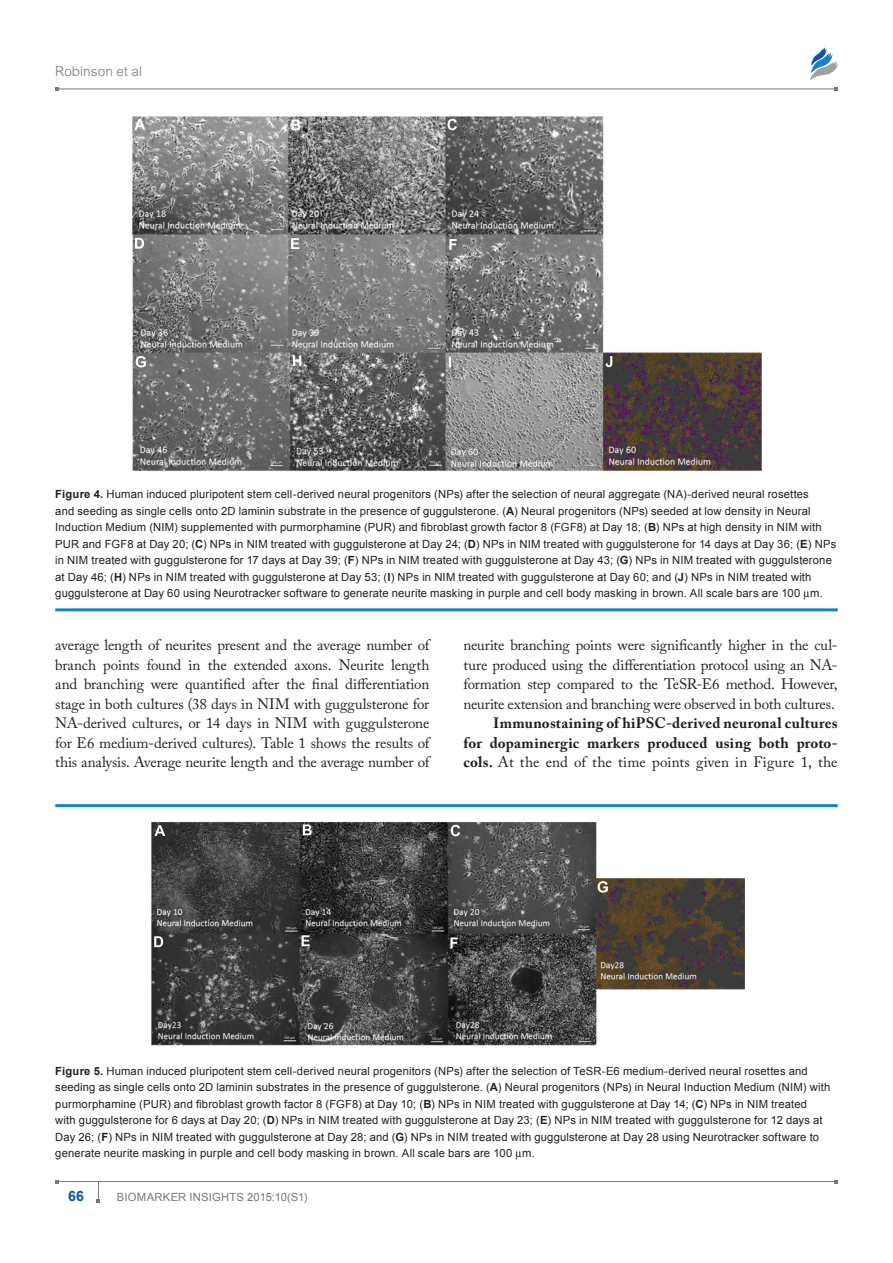
<style>
.page{position:relative;width:893px;height:1263px;background:#fff}
.page>*{position:absolute;margin:0;border:0;box-sizing:border-box;transform-origin:0 0}
.t1{font:15px/19.5px "Adobe Caslon Pro";letter-spacing:-.015em;color:#231f20;text-align:justify}
.t2{font:700 15px/19.5px "Adobe Caslon Pro";letter-spacing:.02em;color:#231f20;text-align:justify}
.t3{font:700 14.25px "Arial";color:#1055a4}
.t4{font:300 13.5px "Arial MT Std";letter-spacing:.005em;color:#76787b}
.FigC{font:11.25px/16.5px "Arial";letter-spacing:.015em;color:#231f20}
.t5{font:11.25px "Arial";letter-spacing:.015em;color:#76787b}
.s1{font-weight:700}
.s2{font-weight:400}
</style>
<div class="page">
<hr style="left:57px;top:89px;width:779px;height:1px;background:#76787b">
<hr style="left:57px;top:1181px;width:779px;height:1px;background:#76787b">
<img style="left:810px;top:47px;width:29px;height:33px">
<svg style="left:97px;top:1182px;width:3px;height:20px"></svg>
<hr style="left:55px;top:608px;width:783px;height:3px;background:#1582c5">
<img style="left:132px;top:116px;width:629px;height:356px">
<hr style="left:55px;top:804px;width:783px;height:3px;background:#1582c5">
<img style="left:151px;top:821px;width:594px;height:225px">
<p class="t4" style="left:55px;top:63px;width:88px">Robinson et al</p>
<p class="FigC" style="left:55px;top:486px;width:757px"><span class="s1">Figure 4.</span> H uman induced pluripotent stem cell-derived neural progenitors (N Ps) after the selection of neural aggregate (NA)-derived neural rosettes and seeding as single cells onto 2D laminin substrate in the presence of guggulsterone. (<span class="s1">A</span>) Neural progenitors (N Ps) seeded at low density in Neural<br>Induction Medium (NIM) supplemented with purmorphamine (PUR) and fibroblast growth factor 8 (FGF8) at Day 18; (<span class="s1">B</span>) N Ps at high density in NIM</p>
<p class="FigC" style="left:801px;top:519px;width:22px">with</p>
<p class="FigC" style="left:55px;top:535px;width:199px">PUR and FGF8 at Day 20; (<span class="s1">C</span>) N Ps in NIM</p>
<p class="FigC" style="left:271px;top:535px;width:257px">treated with guggulsterone at Day 24; (<span class="s1">D</span>) N Ps in NIM</p>
<p class="FigC" style="left:544px;top:535px;width:294px">treated with guggulsterone for 14 days at Day 36; (<span class="s1">E</span>) N Ps</p>
<p class="FigC" style="left:55px;top:552px;width:20px">in NIM</p>
<p class="FigC" style="left:91px;top:552px;width:315px">treated with guggulsterone for 17 days at Day 39; (<span class="s1">F</span>) N Ps in NIM</p>
<p class="FigC" style="left:423px;top:552px;width:257px">treated with guggulsterone at Day 43; (<span class="s1">G</span>) N Ps in NIM</p>
<p class="FigC" style="left:696px;top:552px;width:137px">treated with guggulsterone</p>
<p class="FigC" style="left:55px;top:568px;width:118px">at Day 46; (<span class="s1">H</span>) N Ps in NIM</p>
<p class="FigC" style="left:190px;top:568px;width:252px">treated with guggulsterone at Day 53; (<span class="s1">I</span>) N Ps in NIM</p>
<p class="FigC" style="left:458px;top:568px;width:277px">treated with guggulsterone at Day 60; and (<span class="s1">J</span>) N Ps in NIM</p>
<p class="FigC" style="left:55px;top:568px;width:769px;text-indent:697px">treated with guggulsterone at Day 60 using Neurotracker software to generate neurite masking in purple and cell body masking in brown. All scale bars are 100 m.</p>
<h3 class="t1" style="left:55px;top:635px;width:376px">average length of neurites present and the average number of branch points found in the extended axons. Neurite length and branching were quantified after the final differentiation stage in both cultures (38 days in NIM with guggulsterone for NA-derived cultures, or 14 days in NIM with guggulsterone for E6 medium-derived cultures). Table 1 shows the results of this analysis. Average neurite length and the average number of</h3>
<h3 class="t1" style="left:463px;top:635px;width:376px">neurite branching points were significantly higher in the cul&shy;ture produced using the differentiation protocol using an NA&shy;formation step compared to the TeSR-E6 method. However, neurite extension and branching were observed in both cultures.</h3>
<h2 class="t2" style="left:463px;top:713px;width:376px;text-indent:30px">Immunostaining of hiPSC -derived neuronal cultures for dopaminergic markers produced using both proto&shy;cols. <span class="s2">At the end of the time points given in Figure 1, the</span></h2>
<p class="FigC" style="left:55px;top:1063px;width:754px"><span class="s1">Figure 5.</span> H uman induced pluripotent stem cell-derived neural progenitors (N Ps) after the selection of TeSR-E6 medium-derived neural rosettes and seeding as single cells onto 2D laminin substrates in the presence of guggulsterone. (<span class="s1">A</span>) Neural progenitors (N Ps) in Neural I nduction Medium (NIM</p>
<p class="FigC" style="left:803px;top:1079px;width:29px">) with</p>
<p class="FigC" style="left:55px;top:1096px;width:427px">purmorphamine (PUR) and fibroblast growth factor 8 (FGF8) at Day 10; (<span class="s1">B</span>) N Ps in NIM</p>
<p class="FigC" style="left:499px;top:1096px;width:256px">treated with guggulsterone at Day 14; (<span class="s1">C</span>) N Ps in NIM</p>
<p class="FigC" style="left:771px;top:1096px;width:37px">treated</p>
<p class="FigC" style="left:55px;top:1112px;width:271px">with guggulsterone for 6 days at Day 20; (<span class="s1">D</span>) N Ps in NIM</p>
<p class="FigC" style="left:343px;top:1112px;width:257px">treated with guggulsterone at Day 23; (<span class="s1">E</span>) N Ps in NIM</p>
<p class="FigC" style="left:615px;top:1112px;width:209px">treated with guggulsterone for 12 days at</p>
<p class="FigC" style="left:55px;top:1129px;width:105px">Day 26; (<span class="s1">F</span>) N Ps in NIM</p>
<p class="FigC" style="left:176px;top:1129px;width:279px">treated with guggulsterone at Day 28; and (<span class="s1">G</span>) N Ps in NIM</p>
<p class="FigC" style="left:55px;top:1129px;width:765px;text-indent:416px">treated with guggulsterone at Day 28 using N eurotracker software to generate neurite masking in purple and cell body masking in brown. All scale bars are 100 m.</p>
<p class="t3" style="left:68px;top:1186px;width:18px">66</p>
<p class="t5" style="left:117px;top:1189px;width:192px">Biomarker I nsights 2015:10(S1)</p>
</div>
